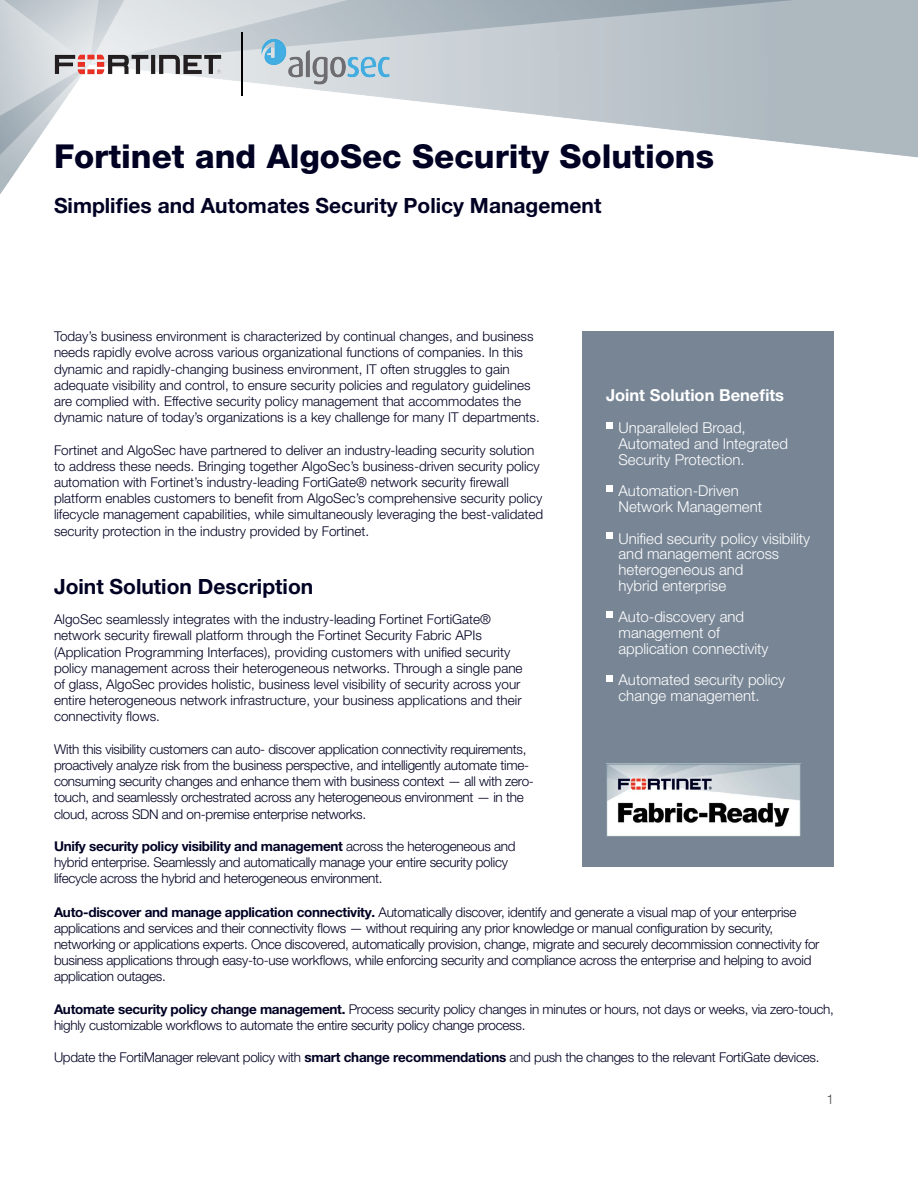
<style>
.page{position:relative;width:918px;height:1188px;background:#fff}
.page>*{position:absolute;margin:0;border:0;box-sizing:border-box;transform-origin:0 0}
.t1{font:800 33px "Helvetica Neue LT Pro";color:#000123}
.t2{font:700 21px "Helvetica Neue LT Pro";color:#000123}
.t3{font:700 16.5px "Helvetica Neue LT Pro";color:#fff}
.t4{font:300 15px/15.8px "Helvetica Neue LT Pro";color:#fff}
.t5{font:300 13.5px/16.2px "Helvetica Neue LT Pro";letter-spacing:-.02em;color:#000123}
.t6{font:300 13.5px/16.2px "Helvetica Neue LT Pro";color:#000123}
.t7{font:300 13.5px "Helvetica Neue LT Pro";color:#4d4d4f}
.s1{font-weight:700}
</style>
<div class="page">
<img style="left:0;top:1px;width:918px;height:331px">
<img style="left:254px;top:33px;width:146px;height:60px">
<div style="left:582px;top:332px;width:252px;height:535px;background:#778595"></div>
<div style="left:606px;top:422px;width:7px;height:7px;background:#fff"></div>
<div style="left:606px;top:532px;width:7px;height:7px;background:#fff"></div>
<div style="left:606px;top:485px;width:7px;height:7px;background:#fff"></div>
<div style="left:606px;top:611px;width:7px;height:7px;background:#fff"></div>
<div style="left:606px;top:675px;width:7px;height:6px;background:#fff"></div>
<img style="left:46px;top:46px;width:183px;height:31px">
<hr style="left:242px;top:32px;width:1px;height:64px;background:#000">
<img style="left:606px;top:764px;width:195px;height:72px">
<h1 class="t1" style="left:54px;top:136px;width:662px">Fortinet and AlgoSec Security Solutions</h1>
<h2 class="t2" style="left:54px;top:193px;width:549px">Simplifies and Automates Security Policy Management</h2>
<p class="t6" style="left:54px;top:328px;width:487px">Today’s business environment is characterized by continual changes, and business needs rapidly evolve across various organizational functions of companies. In this dynamic and rapidly-changing business environment, IT often struggles to gain adequate visibility and control, to ensure security policies and regulatory guidelines are complied with. Effective security policy management that accommodates the dynamic nature of today’s organizations is a key challenge for many IT departments.</p>
<p class="t6" style="left:54px;top:441px;width:491px">Fortinet and AlgoSec have partnered to deliver an industry-leading security solution to address these needs. Bringing together AlgoSec’s business-driven security policy automation with Fortinet’s industry-leading FortiGate® network security firewall platform enables customers to benefit from AlgoSec’s comprehensive security policy lifecycle management capabilities, while simultaneously leveraging the best-validated security protection in the industry provided by Fortinet.</p>
<p class="t3" style="left:606px;top:384px;width:180px">Joint Solution Benefits</p>
<p class="t4" style="left:619px;top:419px;width:171px;line-height:16.2px">Unparalleled Broad,<br>Automated and Integrated<br>Security Protection.</p>
<p class="t4" style="left:619px;top:483px;width:145px">Automation-Driven<br>Network Management</p>
<p class="t4" style="left:619px;top:530px;width:193px">Unified security policy visibility and management across heterogeneous and<br>hybrid enterprise</p>
<p class="t4" style="left:619px;top:609px;width:152px">Auto-discovery and management of application connectivity</p>
<p class="t4" style="left:619px;top:672px;width:168px">Automated security policy change management.</p>
<h2 class="t2" style="left:54px;top:573px;width:261px">Joint Solution Description</h2>
<p class="t6" style="left:54px;top:611px;width:470px">AlgoSec seamlessly integrates with the industry-leading Fortinet FortiGate® network security firewall platform through the Fortinet Security Fabric APIs (Application Programming Interfaces), providing customers with unified security policy management across their heterogeneous networks. Through a single pane of glass, AlgoSec provides holistic, business level visibility of security across your entire heterogeneous network infrastructure, your business applications and their connectivity flows.</p>
<p class="t5" style="left:54px;top:741px;width:481px">With this visibility customers can auto- discover application connectivity requirements, proactively analyze risk from the business perspective, and intelligently automate time&shy;consuming security changes and enhance them with business context — all with zero&shy;touch, and seamlessly orchestrated across any heterogeneous environment — in the cloud, across SDN and on-premise enterprise networks.</p>
<p class="t5" style="left:54px;top:838px;width:463px"><span class="s1">Unify security policy visibility and management</span> across the heterogeneous and hybrid enterprise. Seamlessly and automatically manage your entire security policy lifecycle across the hybrid and heterogeneous environment.</p>
<p class="t5" style="left:54px;top:903px;width:767px"><span class="s1">Auto-discover and manage application connectivity.</span> Automatically discover, identify and generate a visual map of your enterprise applications and services and their connectivity flows — without requiring any prior knowledge or manual configuration by security, networking or applications experts. Once discovered, automatically provision, change, migrate and securely decommission connectivity for business applications through easy-to-use workflows, while enforcing security and compliance across the enterprise and helping to avoid application outages.</p>
<p class="t5" style="left:54px;top:1001px;width:781px"><span class="s1">Automate security policy change management.</span> Process security policy changes in minutes or hours, not days or weeks, via zero-touch, highly customizable workflows to automate the entire security policy change process.</p>
<p class="t5" style="left:54px;top:1049px;width:767px">Update the FortiManager relevant policy with <span class="s1">smart change recommendations</span> and push the changes to the relevant FortiGate devices.</p>
<p class="t7" style="left:826px;top:1091px;width:9px">1</p>
</div>
